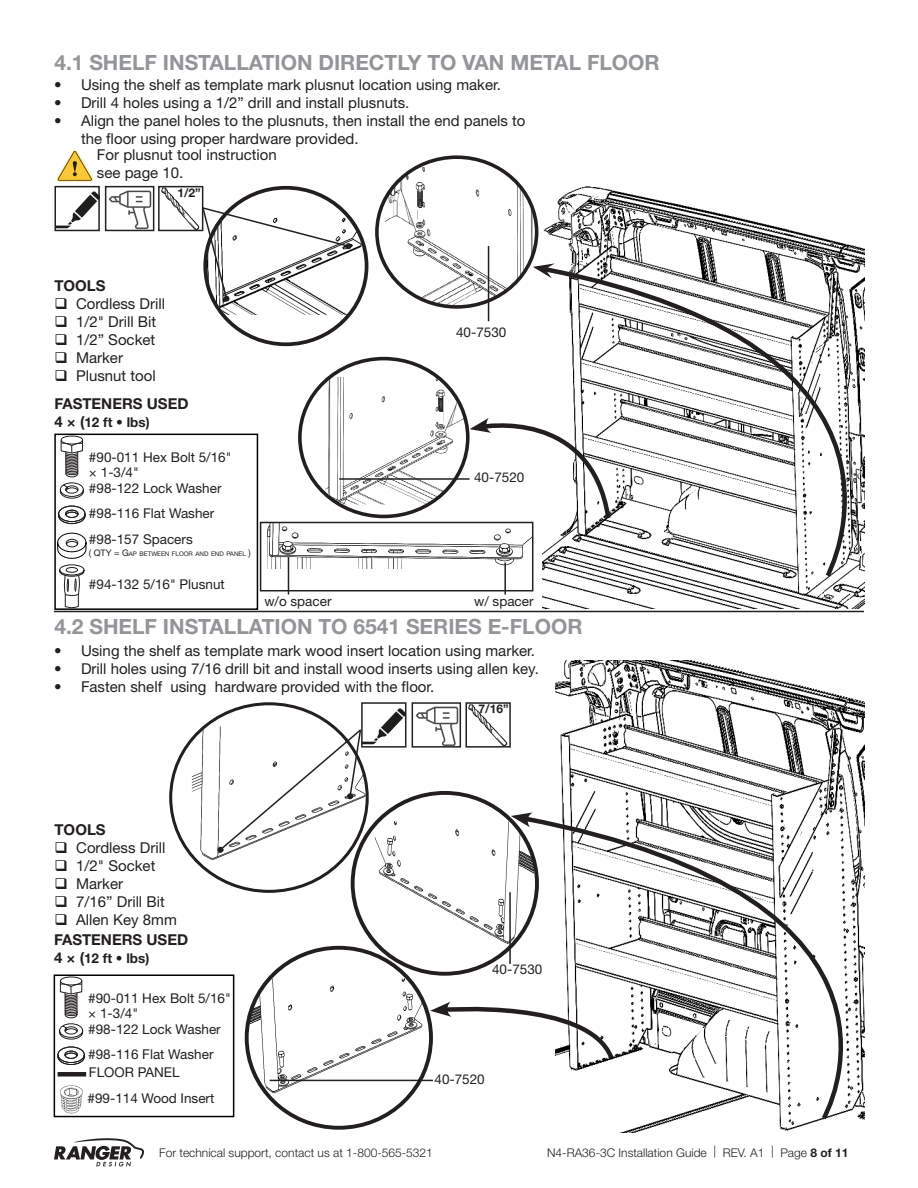
<style>
.page{position:relative;width:918px;height:1188px;background:#fff}
.page>*{position:absolute;margin:0;border:0;box-sizing:border-box;transform-origin:0 0}
.Steps{font:700 21px "Helvetica Neue LT Std";color:#939598}
.t1{font:15px/18px "Helvetica Neue LT Std";color:#231f20}
.t2{font:700 15px "Helvetica Neue LT Std";color:#231f20}
.t3{font:13.5px/15px "Helvetica Neue LT Std";color:#231f20}
.t4{font:700 13.5px "Helvetica Neue LT Std";color:#231f20}
.t5{font:300 12px "Helvetica Neue LT Std";color:#231f20}
.t6{font:700 12px "Helvetica Neue LT Std";color:#231f20}
.t7{font:6.3px "Helvetica Neue LT Std";color:#231f20}
.s1{font-size:15px}
.s2{font-weight:400}
.s3{font-size:9px}
.s4{font-weight:700}
</style>
<div class="page">
<svg style="left:54px;top:1138px;width:90px;height:29px"></svg>
<img style="left:542px;top:186px;width:322px;height:423px">
<hr style="left:54px;top:611px;width:810px;height:1px;background:#231f20">
<img style="left:555px;top:661px;width:309px;height:472px">
<svg style="left:533px;top:813px;width:332px;height:310px"></svg>
<svg style="left:511px;top:812px;width:22px;height:9px"></svg>
<img style="left:192px;top:727px;width:175px;height:147px">
<img style="left:364px;top:708px;width:39px;height:37px">
<div style="left:361px;top:702px;width:45px;height:46px;border:2px solid #231f20"></div>
<svg style="left:217px;top:728px;width:146px;height:125px"></svg>
<img style="left:415px;top:706px;width:43px;height:39px">
<div style="left:412px;top:702px;width:49px;height:46px;border:2px solid #231f20"></div>
<img style="left:468px;top:705px;width:40px;height:40px">
<div style="left:465px;top:702px;width:46px;height:46px;border:2px solid #231f20"></div>
<img style="left:325px;top:377px;width:140px;height:127px">
<div style="left:298px;top:357px;width:172px;height:161px;border:4px solid #231f20;border-radius:50%"></div>
<img style="left:267px;top:525px;width:263px;height:44px">
<div style="left:260px;top:522px;width:273px;height:69px;border:2px solid #231f20"></div>
<hr style="left:288px;top:557px;width:1px;height:38px;background:#231f20">
<hr style="left:504px;top:563px;width:2px;height:32px;background:#231f20">
<img style="left:212px;top:218px;width:155px;height:97px">
<div style="left:203px;top:186px;width:165px;height:160px;border:4px solid #231f20;border-radius:50%"></div>
<svg style="left:201px;top:206px;width:151px;height:96px"></svg>
<img style="left:58px;top:191px;width:39px;height:37px">
<div style="left:55px;top:186px;width:45px;height:45px;border:2px solid #231f20"></div>
<img style="left:108px;top:190px;width:43px;height:38px">
<div style="left:105px;top:186px;width:49px;height:45px;border:2px solid #231f20"></div>
<img style="left:161px;top:189px;width:39px;height:39px">
<div style="left:158px;top:186px;width:45px;height:45px;border:2px solid #231f20"></div>
<div style="left:54px;top:434px;width:204px;height:176px;border:2px solid #000"></div>
<svg style="left:60px;top:435px;width:24px;height:64px"></svg>
<svg style="left:58px;top:505px;width:28px;height:19px"></svg>
<svg style="left:57px;top:532px;width:30px;height:78px"></svg>
<svg style="left:470px;top:418px;width:70px;height:105px"></svg>
<svg style="left:540px;top:264px;width:325px;height:316px"></svg>
<svg style="left:536px;top:263px;width:19px;height:15px"></svg>
<div style="left:54px;top:975px;width:180px;height:142px;border:2px solid #000"></div>
<svg style="left:59px;top:976px;width:24px;height:64px"></svg>
<svg style="left:57px;top:1046px;width:28px;height:19px"></svg>
<div style="left:58px;top:1072px;width:28px;height:5px;background:#231f20"></div>
<img style="left:59px;top:1085px;width:24px;height:28px">
<img style="left:247px;top:978px;width:181px;height:121px">
<div style="left:245px;top:946px;width:188px;height:184px;border:4px solid #231f20;border-radius:50%"></div>
<svg style="left:430px;top:999px;width:187px;height:64px"></svg>
<img style="left:56px;top:150px;width:37px;height:32px">
<img style="left:375px;top:821px;width:159px;height:130px">
<div style="left:351px;top:791px;width:188px;height:185px;border:4px solid #231f20;border-radius:50%"></div>
<hr style="left:270px;top:1080px;width:163px;height:1px;background:#231f20">
<hr style="left:509px;top:892px;width:2px;height:72px;background:#231f20">
<img style="left:385px;top:167px;width:151px;height:140px">
<div style="left:375px;top:155px;width:163px;height:154px;border:4px solid #231f20;border-radius:50%"></div>
<hr style="left:439px;top:413px;width:4px;height:10px;background:#fff">
<svg style="left:438px;top:397px;width:6px;height:16px"></svg>
<hr style="left:339px;top:478px;width:131px;height:2px;background:#231f20">
<hr style="left:488px;top:246px;width:1px;height:75px;background:#231f20">
<div style="left:418px;top:208px;width:5px;height:13px;background:#fff"></div>
<svg style="left:417px;top:190px;width:6px;height:19px"></svg>
<p class="Steps" style="left:54px;top:49px;width:607px">4.1 SHELF INSTALLATION DIRECTLY TO VAN METAL FLOOR</p>
<p class="t1" style="left:54px;top:75px;width:448px">• Using the shelf as template mark plusnut location using maker.</p>
<p class="t1" style="left:54px;top:93px;width:357px">• Drill 4 holes using a 1/2” drill and install plusnuts.</p>
<p class="t1" style="left:81px;top:111px;width:446px;text-indent:-27px">• Align the panel holes to the plusnuts, then install the end panels to the floor using proper hardware provided.</p>
<p class="t1" style="left:97px;top:146px;width:181px">For plusnut tool instruction see page 10.</p>
<p class="t6" style="left:178px;top:185px;width:25px">1/2”</p>
<p class="t2" style="left:54px;top:276px;width:53px">TOOLS</p>
<p class="t1" style="left:54px;top:294px;width:112px">❑ Cordless Drill</p>
<p class="t1" style="left:54px;top:312px;width:103px">❑ 1/2" Drill Bit</p>
<p class="t1" style="left:54px;top:330px;width:102px">❑ 1/2” Socket</p>
<p class="t1" style="left:54px;top:348px;width:70px">❑ Marker</p>
<p class="t1" style="left:54px;top:366px;width:103px">❑ Plusnut tool</p>
<p class="t2" style="left:54px;top:395px;width:136px">FASTENERS USED</p>
<p class="t4" style="left:54px;top:414px;width:97px"><span class="s1">4 × (</span>12 ft <span class="s2">•</span> lbs)</p>
<p class="t3" style="left:89px;top:449px;width:144px">#90-011 Hex Bolt 5/16" × 1-3/4"</p>
<p class="t3" style="left:89px;top:480px;width:134px">#98-122 Lock Washer</p>
<p class="t3" style="left:89px;top:506px;width:127px">#98-116 Flat Washer</p>
<p class="t3" style="left:89px;top:531px;width:105px">#98-157 Spacers</p>
<p class="t7" style="left:89px;top:550px;width:163px"><span class="s3">( QTY = G</span>AP BETWEEN FLOOR AND END PANEL <span class="s3">)</span></p>
<p class="t3" style="left:89px;top:577px;width:137px">#94-132 5/16" Plusnut</p>
<p class="t3" style="left:456px;top:324px;width:52px">40-7530</p>
<p class="t3" style="left:474px;top:470px;width:52px">40-7520</p>
<p class="t3" style="left:264px;top:594px;width:69px">w/o spacer</p>
<p class="t3" style="left:474px;top:594px;width:61px">w/ spacer</p>
<p class="Steps" style="left:54px;top:614px;width:530px">4.2 SHELF INSTALLATION TO 6541 SERIES E-FLOOR</p>
<p class="t1" style="left:54px;top:642px;width:482px">• Using the shelf as template mark wood insert location using marker.</p>
<p class="t1" style="left:54px;top:660px;width:486px">• Drill holes using 7/16 drill bit and install wood inserts using allen key.</p>
<p class="t1" style="left:54px;top:678px;width:382px">• Fasten shelf using hardware provided with the floor.</p>
<p class="t6" style="left:479px;top:701px;width:32px">7/16”</p>
<p class="t2" style="left:55px;top:821px;width:53px">TOOLS</p>
<p class="t1" style="left:55px;top:839px;width:112px">❑ Cordless Drill</p>
<p class="t1" style="left:55px;top:857px;width:102px">❑ 1/2" Socket</p>
<p class="t1" style="left:55px;top:875px;width:70px">❑ Marker</p>
<p class="t1" style="left:55px;top:893px;width:112px">❑ 7/16” Drill Bit</p>
<p class="t1" style="left:55px;top:911px;width:124px">❑ Allen Key 8mm</p>
<p class="t2" style="left:54px;top:930px;width:136px">FASTENERS USED</p>
<p class="t4" style="left:54px;top:950px;width:97px"><span class="s1">4 × (</span>12 ft <span class="s2">•</span> lbs)</p>
<p class="t3" style="left:88px;top:990px;width:144px">#90-011 Hex Bolt 5/16" × 1-3/4"</p>
<p class="t3" style="left:88px;top:1021px;width:134px">#98-122 Lock Washer</p>
<p class="t3" style="left:88px;top:1047px;width:127px">#98-116 Flat Washer</p>
<p class="t3" style="left:89px;top:1065px;width:92px">FLOOR PANEL</p>
<p class="t3" style="left:88px;top:1091px;width:128px">#99-114 Wood Insert</p>
<p class="t3" style="left:492px;top:961px;width:52px">40-7530</p>
<p class="t3" style="left:435px;top:1072px;width:52px">40-7520</p>
<p class="t5" style="left:159px;top:1145px;width:275px">For technical support, contact us at 1-800-565-5321</p>
<p class="t5" style="left:547px;top:1145px;width:303px">N4-RA36-3C Installation Guide | REV. A1 | Page <span class="s4">8 of 11</span></p>
</div>
